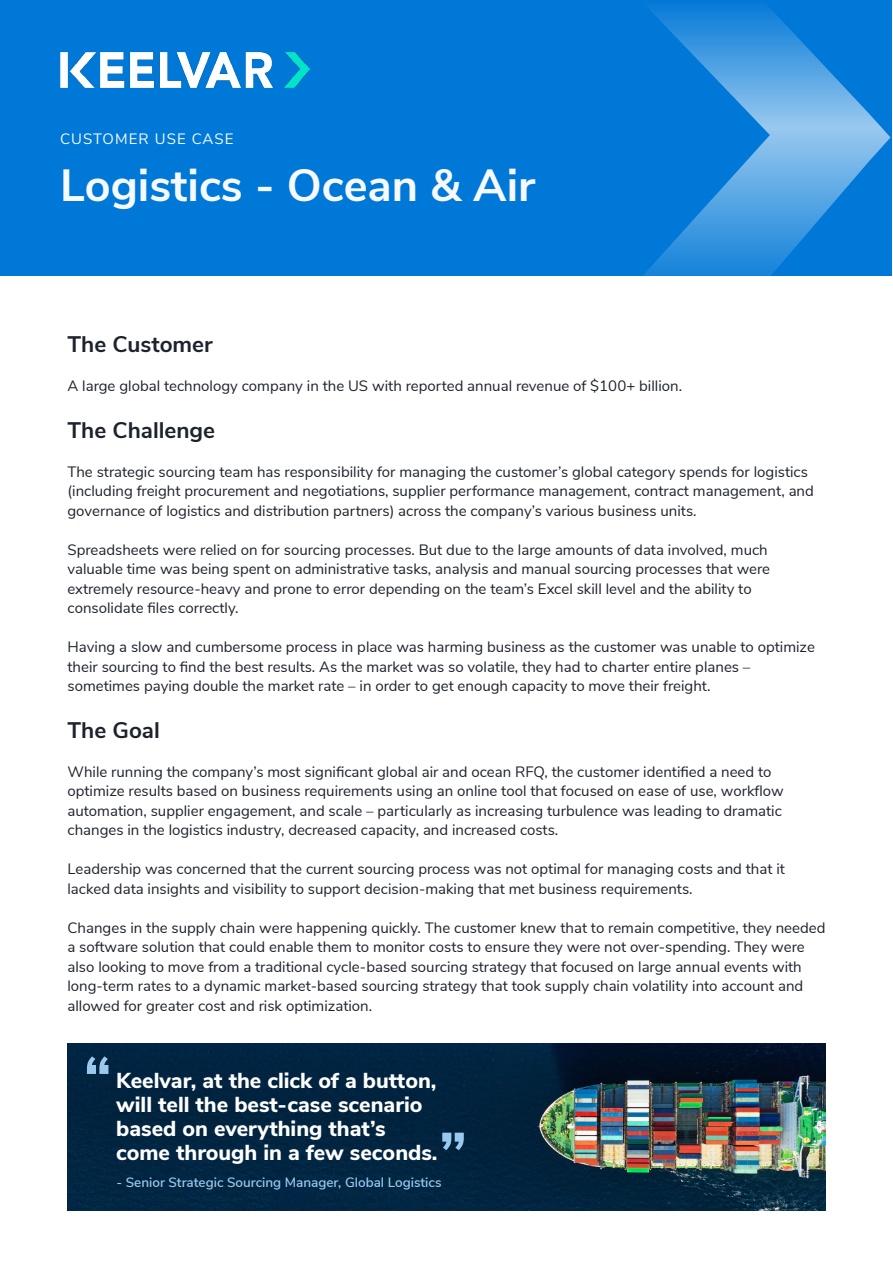
<style>
.page{position:relative;width:893px;height:1263px;background:#fff}
.page>*{position:absolute;margin:0;border:0;box-sizing:border-box;transform-origin:0 0}
.t1{font:700 64.8px "Nunito Sans";color:#9bc9ed}
.t2{font:700 64.8px "Nunito Sans";color:#99c9ef}
.t3{font:700 45px "Nunito Sans";color:#f6faff}
.t4{font:700 22.5px "Nunito Sans";color:#1d222c}
.t5{font:800 21.6px/24.3px "Nunito Sans";color:#fff}
.t6{font:15px/19.5px "Nunito Sans";color:#1d222c}
.t7{font:15px "Nunito Sans";letter-spacing:.07em;color:#f6faff}
.t8{font:600 13.5px "Nunito Sans";color:#99c9ef}
</style>
<div class="page">
<img style="left:68px;top:1044px;width:757px;height:166px">
<div style="left:0;top:0;width:892px;height:276px;background:#0078d7"></div>
<svg style="left:643px;top:7px;width:247px;height:269px"></svg>
<img style="left:60px;top:53px;width:250px;height:34px">
<p class="t7" style="left:60px;top:128px;width:175px">CUSTOMER USE CASE</p>
<h2 class="t3" style="left:60px;top:153px;width:477px">Logistics - Ocean &amp; Air</h2>
<h3 class="t4" style="left:68px;top:328px;width:147px">The Customer</h3>
<p class="t6" style="left:68px;top:375px;width:616px">A large global technology company in the US with reported annual revenue of $100+ billion.</p>
<h3 class="t4" style="left:68px;top:413px;width:149px">The Challenge</h3>
<p class="t6" style="left:68px;top:461px;width:748px">The strategic sourcing team has responsibility for managing the customer’s global category spends for logistics (including freight procurement and negotiations, supplier performance management, contract management, and governance of logistics and distribution partners) across the company’s various business units.</p>
<p class="t6" style="left:68px;top:539px;width:704px">Spreadsheets were relied on for sourcing processes. But due to the large amounts of data involved, much valuable time was being spent on administrative tasks, analysis and manual sourcing processes that were extremely resource-heavy and prone to error depending on the team’s Excel skill level and the ability to consolidate files correctly.</p>
<p class="t6" style="left:68px;top:636px;width:749px">Having a slow and cumbersome process in place was harming business as the customer was unable to optimize their sourcing to find the best results. As the market was so volatile, they had to charter entire planes – sometimes paying double the market rate – in order to get enough capacity to move their freight.</p>
<h3 class="t4" style="left:68px;top:713px;width:94px">The Goal</h3>
<p class="t6" style="left:68px;top:761px;width:718px">While running the company’s most significant global air and ocean RFQ, the customer identified a need to optimize results based on business requirements using an online tool that focused on ease of use, workflow automation, supplier engagement, and scale – particularly as increasing turbulence was leading to dramatic changes in the logistics industry, decreased capacity, and increased costs.</p>
<p class="t6" style="left:68px;top:858px;width:719px">Leadership was concerned that the current sourcing process was not optimal for managing costs and that it lacked data insights and visibility to support decision-making that met business requirements.</p>
<p class="t6" style="left:68px;top:917px;width:759px">Changes in the supply chain were happening quickly. The customer knew that to remain competitive, they needed a software solution that could enable them to monitor costs to ensure they were not over-spending. They were also looking to move from a traditional cycle-based sourcing strategy that focused on large annual events with long-term rates to a dynamic market-based sourcing strategy that took supply chain volatility into account and allowed for greater cost and risk optimization.</p>
<h1 class="t1" style="left:83px;top:1032px;width:30px">“</h1>
<h3 class="t5" style="left:116px;top:1067px;width:323px">Keelvar, at the click of a button, will tell the best-case scenario based on everything that’s come through in a few seconds.</h3>
<h1 class="t2" style="left:439px;top:1108px;width:30px">”</h1>
<p class="t8" style="left:116px;top:1172px;width:327px">- Senior Strategic Sourcing Manager, Global Logistics</p>
</div>
